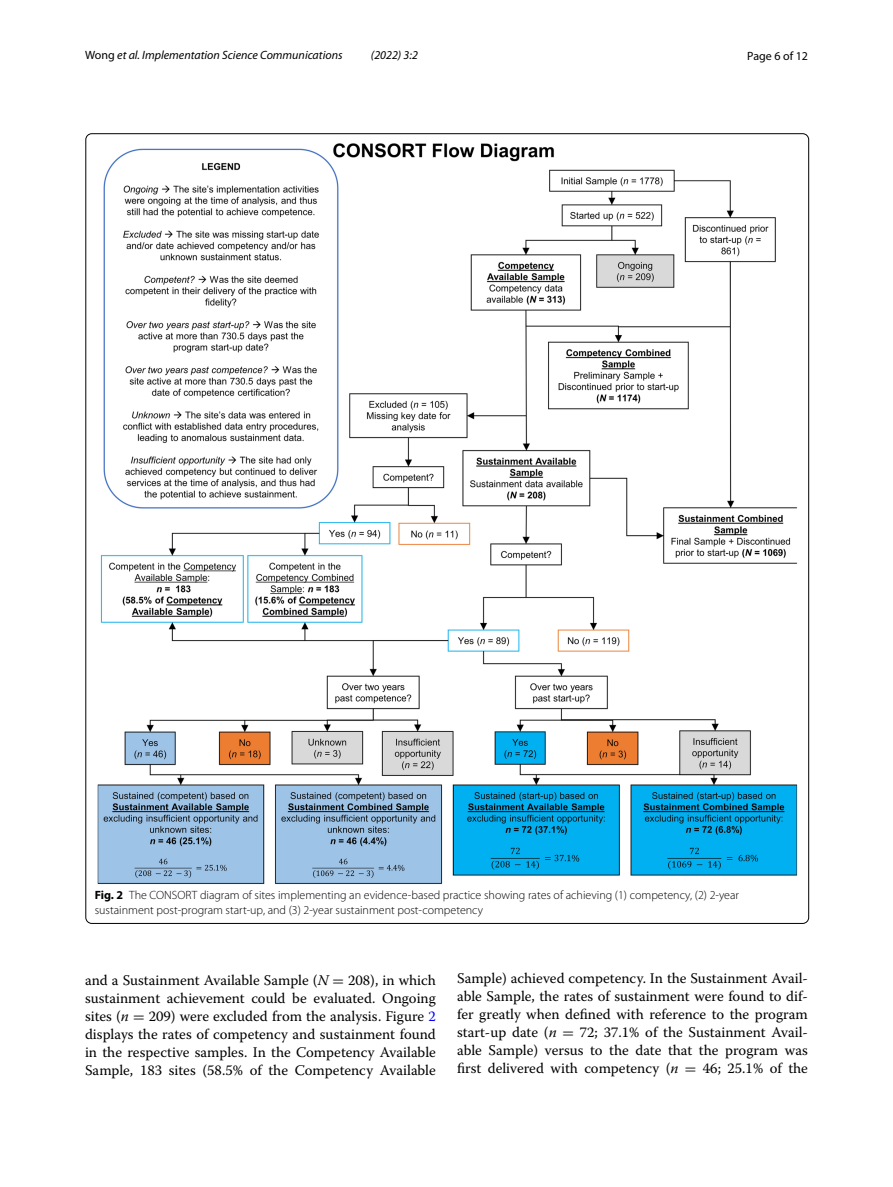
<style>
.page{position:relative;width:893px;height:1187px;background:#fff}
.page>*{position:absolute;margin:0;border:0;box-sizing:border-box;transform-origin:0 0}
.t1{font:14.7px/18px "Warnock Pro";color:#000;text-align:justify}
.t2{font:300 12px/15px "Myriad Pro";color:#000}
.t3{font:italic 12px "Myriad Pro";color:#000}
.t4{font:12px "Myriad Pro";color:#000}
.s1{font-style:normal}
.s2{font-weight:700}
.s3{font-style:italic}
.s4{font-family:"MTSY"}
.s5{color:#00f}
</style>
<div class="page">
<img style="left:97px;top:143px;width:700px;height:741px">
<p class="t3" style="left:85px;top:48px;width:259px"><span class="s1">Wong</span> et al. Implementation Science Communications</p>
<p class="t3" style="left:371px;top:48px;width:48px">(2022) 3:2</p>
<p class="t4" style="left:747px;top:48px;width:62px">Page 6 of 12</p>
<p class="t2" style="left:95px;top:888px;width:646px"><span class="s2">Fig. 2</span> The CONSORT diagram of sites implementing an evidence-based practice showing rates of achieving (1) competency, (2) 2-year sustainment post-program start-up, and (3) 2-year sustainment post-competency</p>
<p class="t1" style="left:85px;top:970px;width:352px">and a Sustainment Available Sample (<span class="s3">N</span> <span class="s4">=</span> 208), in which sustainment achievement could be evaluated. Ongoing sites (<span class="s3">n</span> <span class="s4">=</span> 209) were excluded from the analysis. Figure <span class="s5">2 </span>displays the rates of competency and sustainment found in the respective samples. In the Competency Available Sample, 183 sites (58.5% of the Competency Available</p>
<p class="t1" style="left:457px;top:968px;width:352px">Sample) achieved competency. In the Sustainment Avail&shy;able Sample, the rates of sustainment were found to dif&shy;fer greatly when defined with reference to the program start-up date (<span class="s3">n</span> <span class="s4">=</span> 72; 37.1% of the Sustainment Avail&shy;able Sample) versus to the date that the program was first delivered with competency (<span class="s3">n</span> <span class="s4">=</span> 46; 25.1% of the</p>
</div>
